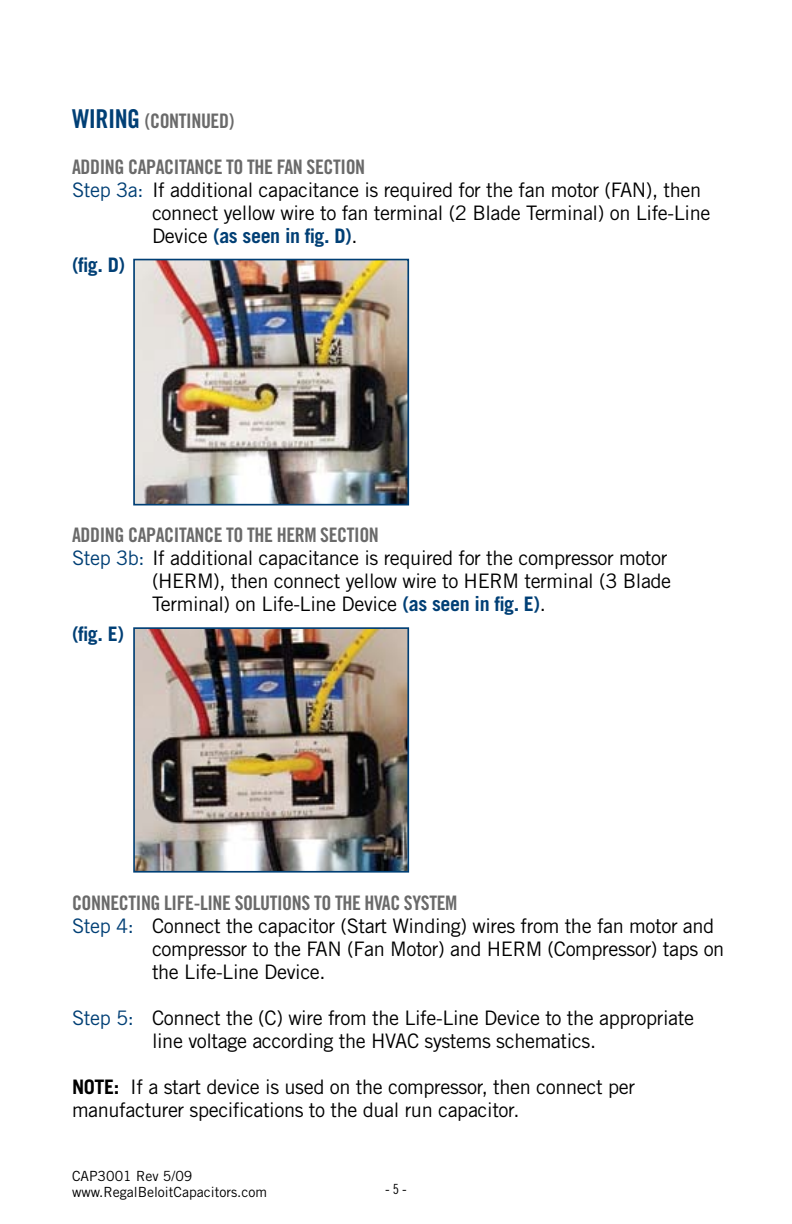
<style>
.page{position:relative;width:792px;height:1224px;background:#fff}
.page>*{position:absolute;margin:0;border:0;box-sizing:border-box;transform-origin:0 0}
.t1{font:26px "Trade Gothic Bold Cond Twenty";color:#003f75}
.t2{font:20px/23px "Trade Gothic";letter-spacing:-.02em;color:#000}
.t3{font:20px "Trade Gothic Bold Cond Twenty";letter-spacing:-.02em;color:#6a6a6a}
.t4{font:20px "Trade Gothic Bold Cond Twenty";letter-spacing:.01em;color:#6a6a6a}
.t5{font:700 20px "Trade Gothic";color:#003f75}
.t6{font:14px/16px "Trade Gothic";color:#000}
.t7{font:14px "Trade Gothic Cond Eighteen";color:#000}
.s1{color:#003f75}
.s2{font-weight:700;color:#003f75}
.s3{font-weight:700}
</style>
<div class="page">
<img style="left:136px;top:262px;width:270px;height:240px">
<div style="left:133px;top:259px;width:276px;height:246px;border:2px solid #003f75"></div>
<img style="left:136px;top:630px;width:270px;height:240px">
<div style="left:133px;top:627px;width:276px;height:246px;border:2px solid #003f75"></div>
<h1 class="t1" style="left:72px;top:103px;width:13px">WIRING</h1>
<p class="t3" style="left:145px;top:109px;width:91px">(CONTINUED)</p>
<p class="t3" style="left:72px;top:155px;width:10px">ADDING</p>
<p class="t3" style="left:128px;top:155px;width:10px">CAPACITANC</p>
<p class="t3" style="left:214px;top:155px;width:151px">E TO THE FAN SECTION</p>
<p class="t2" style="left:152px;top:178px;width:560px;text-indent:-80px"><span class="s1">Step 3a:</span> If additional capacitance is required for the fan motor (Fan ), then connect yellow wire to fan terminal (2 Blade Terminal) on Life-Line<br>Device <span class="s2">(as seen in fig. D)</span>.</p>
<p class="t5" style="left:72px;top:252px;width:55px">(fig. D)</p>
<p class="t3" style="left:72px;top:523px;width:10px">ADDING</p>
<p class="t3" style="left:128px;top:523px;width:10px">CAPACITANC</p>
<p class="t4" style="left:214px;top:523px;width:164px">E TO THE HERM SECTI ON</p>
<p class="t2" style="left:152px;top:546px;width:521px;text-indent:-80px"><span class="s1">Step 3b:</span> If additional capacitance is required for the compressor motor (HERM), then connect yellow wire to HERM terminal (3 Blade<br>Terminal) on Life-Line Device <span class="s2">(as seen in fig. E)</span>.</p>
<p class="t5" style="left:72px;top:621px;width:54px">(fig. E)</p>
<p class="t3" style="left:72px;top:891px;width:56px">CONNECTING</p>
<p class="t3" style="left:164px;top:891px;width:295px">LIFE-LINE SOLUTI ONS TO THE HVAC SYSTEM</p>
<p class="t2" style="left:152px;top:914px;width:574px;text-indent:-80px"><span class="s1">Step 4:</span> Connect the capacitor (Start Winding) wires from the fan motor and compressor to the FAN (Fan Motor) and HERM (Compressor) taps on the Life-Line Device.</p>
<p class="t2" style="left:152px;top:1006px;width:544px;text-indent:-80px"><span class="s1">Step 5:</span> Connect the (C) wire from the Life-Line Device to the appropriate line voltage according the HVAC systems schematics.</p>
<p class="t2" style="left:72px;top:1075px;width:565px"><span class="s3">Note:</span> If a start device is used on the compressor, then connect per manufacturer specifications to the dual run capacitor.</p>
<p class="t6" style="left:72px;top:1168px;width:197px">CAP3001 Rev 5/09 www.RegalBeloitCapacitors.com</p>
<p class="t7" style="left:385px;top:1181px;width:23px">- 5 -</p>
</div>
